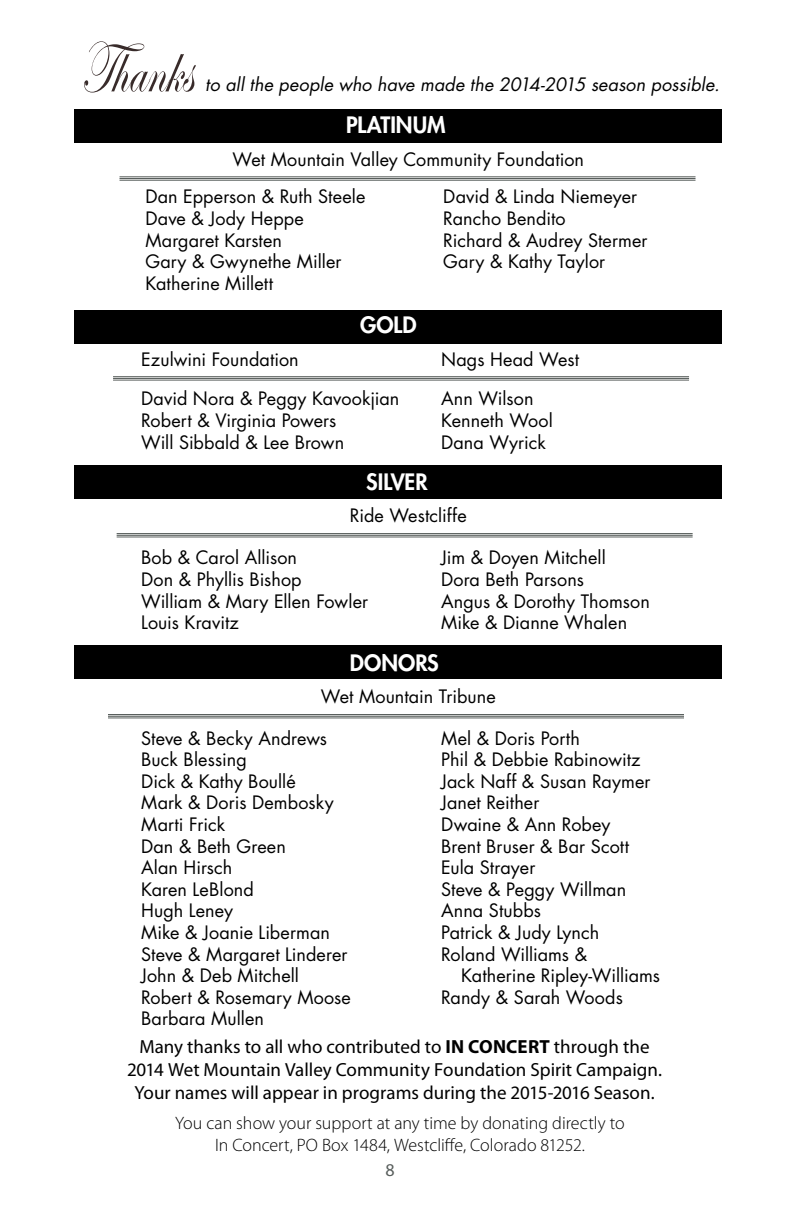
<style>
.page{position:relative;width:792px;height:1224px;background:#fff}
.page>*{position:absolute;margin:0;border:0;box-sizing:border-box;transform-origin:0 0}
.t1{font:74px "Edwardian Script ITC";letter-spacing:.01em;color:#382b2a;scale:.7 1}
.t2{font:800 22px "Futura";color:#fff}
.t3{font:19px/22.8px "Myriad Pro";color:#000;text-align:center}
.t4{font:18px/21.6px "Futura";letter-spacing:.005em;color:#000}
.t5{font:300 18px/21.6px "Myriad Pro";color:#000;text-align:center}
.t6{font:italic 18px "Futura";letter-spacing:.005em;color:#000}
.t7{font:18px "Myriad Pro";color:#585e5c}
.s1{font-weight:700}
</style>
<div class="page">
<hr style="left:120px;top:176px;width:576px;height:1px;background:#585e5c">
<hr style="left:120px;top:178px;width:576px;height:1px;background:#585e5c">
<hr style="left:120px;top:180px;width:576px;height:1px;background:#585e5c">
<div style="left:74px;top:645px;width:647px;height:34px;background:#000"></div>
<div style="left:74px;top:465px;width:647px;height:34px;background:#000"></div>
<div style="left:74px;top:310px;width:647px;height:34px;background:#000"></div>
<div style="left:74px;top:109px;width:647px;height:34px;background:#000"></div>
<hr style="left:113px;top:376px;width:576px;height:1px;background:#585e5c">
<hr style="left:113px;top:378px;width:576px;height:1px;background:#585e5c">
<hr style="left:113px;top:380px;width:576px;height:1px;background:#585e5c">
<hr style="left:117px;top:533px;width:576px;height:1px;background:#585e5c">
<hr style="left:117px;top:535px;width:576px;height:1px;background:#585e5c">
<hr style="left:117px;top:537px;width:576px;height:1px;background:#585e5c">
<hr style="left:108px;top:714px;width:576px;height:1px;background:#585e5c">
<hr style="left:108px;top:716px;width:576px;height:1px;background:#585e5c">
<hr style="left:108px;top:718px;width:576px;height:1px;background:#585e5c">
<h1 class="t1" style="left:80px;top:28px;width:162px">Thanks</h1>
<p class="t6" style="left:205px;top:72px;width:516px">to all the people who have made the 2014-2015 season possible.</p>
<p class="t2" style="left:346px;top:110px;width:101px">PLATINUM</p>
<p class="t4" style="left:233px;top:148px;width:353px">Wet Mountain Valley Community Foundation</p>
<p class="t4" style="left:145px;top:186px;width:222px">Dan Epperson &amp; Ruth Steele<br>Dave &amp; Jody Heppe<br>Margaret Karsten<br>Gary &amp; Gwynethe Miller<br>Katherine Millett</p>
<p class="t4" style="left:443px;top:186px;width:206px">David &amp; Linda Niemeyer<br>Rancho Bendito<br>Richard &amp; Audrey Stermer<br>Gary &amp; Kathy Taylor</p>
<p class="t2" style="left:360px;top:310px;width:58px">GOLD</p>
<p class="t4" style="left:141px;top:348px;width:159px">Ezulwini Foundation</p>
<p class="t4" style="left:441px;top:348px;width:139px">Nags Head West</p>
<p class="t4" style="left:141px;top:388px;width:260px">David Nora &amp; Peggy Kavookjian<br>Robert &amp; Virginia Powers<br>Will Sibbald &amp; Lee Brown</p>
<p class="t4" style="left:441px;top:388px;width:113px">Ann Wilson<br>Kenneth Wool<br>Dana Wyrick</p>
<p class="t2" style="left:366px;top:467px;width:63px">SILVER</p>
<p class="t4" style="left:350px;top:505px;width:118px">Ride Westcliffe</p>
<p class="t4" style="left:141px;top:547px;width:229px">Bob &amp; Carol Allison<br>Don &amp; Phyllis Bishop<br>William &amp; Mary Ellen Fowler<br>Louis Kravitz</p>
<p class="t4" style="left:441px;top:547px;width:210px">Jim &amp; Doyen Mitchell<br>Dora Beth Parsons<br>Angus &amp; Dorothy Thomson<br>Mike &amp; Dianne Whalen</p>
<p class="t2" style="left:350px;top:649px;width:90px">DONORS</p>
<p class="t4" style="left:321px;top:686px;width:176px">Wet Mountain Tribune</p>
<p class="t4" style="left:141px;top:727px;width:211px">Steve &amp; Becky Andrews<br>Buck Blessing<br>Dick &amp; Kathy Boullé<br>Mark &amp; Doris Dembosky<br>Marti Frick<br>Dan &amp; Beth Green<br>Alan Hirsch<br>Karen LeBlond<br>Hugh Leney<br>Mike &amp; Joanie Liberman<br>Steve &amp; Margaret Linderer<br>John &amp; Deb Mitchell<br>Robert &amp; Rosemary Moose<br>Barbara Mullen</p>
<p class="t4" style="left:441px;top:727px;width:211px">Mel &amp; Doris Porth<br>Phil &amp; Debbie Rabinowitz<br>Jack Naff &amp; Susan Raymer<br>Janet Reither<br>Dwaine &amp; Ann Robey<br>Brent Bruser &amp; Bar Scott<br>Eula Strayer<br>Steve &amp; Peggy Willman<br>Anna Stubbs<br>Patrick &amp; Judy Lynch<br>Roland Williams &amp;</p>
<p class="t4" style="left:441px;top:964px;width:220px;text-indent:20px">Katherine Ripley-Williams<br>Randy &amp; Sarah Woods</p>
<p class="t3" style="left:127px;top:1035px;width:537px">Many thanks to all who contributed to <span class="s1">IN CONCERT</span> through the<br>2014 Wet Mountain Valley Community Foundation Spirit Campaign.<br>Your names will appear in programs during the 2015-2016 Season.</p>
<p class="t5" style="left:175px;top:1113px;width:451px">You can show your support at any time by donating directly to<br>In Concert, PO Box 1484, Westcliffe, Colorado 81252.</p>
<p class="t7" style="left:385px;top:1159px;width:11px">8</p>
</div>
